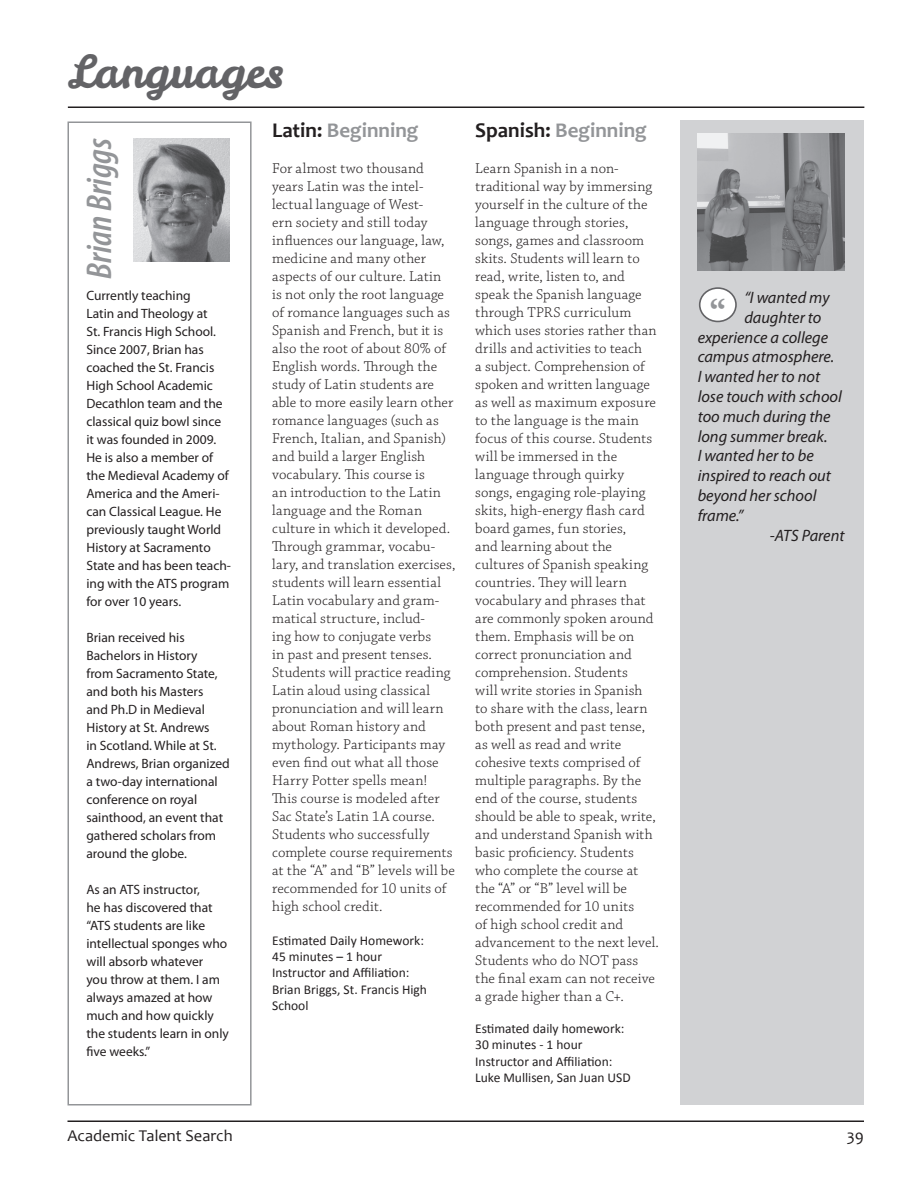
<style>
.page{position:relative;width:918px;height:1188px;background:#fff}
.page>*{position:absolute;margin:0;border:0;box-sizing:border-box;transform-origin:0 0}
.t1{font:45px "Leckerli One";color:#636366}
.t2{font:700 38.85px "Garamond Premr Pro";color:#939598}
.t3{font:italic 600 condensed 36px "Myriad Pro";letter-spacing:-.005em;color:#939598}
.t4{font:700 21px "Candara";color:#939598}
.t5{font:italic 16.5px "Myriad Pro";color:#231f20}
.t6{font:16.5px "Candara";color:#231f20}
.t7{font:300 15px/18px "Chaparral Pro";letter-spacing:.01em;color:#231f20}
.t8{font:13.5px/18px "Myriad Pro";color:#231f20}
.t9{font:13.5px/16.2px "Calibri";color:#231f20}
.s1{color:#231f20}
</style>
<div class="page">
<hr style="left:68px;top:1120px;width:796px;height:2px;background:#231f20">
<div style="left:680px;top:120px;width:184px;height:985px;background:#d1d2d4"></div>
<img style="left:698px;top:134px;width:147px;height:137px">
<hr style="left:68px;top:106px;width:796px;height:2px;background:#231f20">
<div style="left:68px;top:122px;width:184px;height:984px;border:2px solid #939598"></div>
<img style="left:134px;top:138px;width:95px;height:124px">
<div style="left:700px;top:288px;width:36px;height:33px;background:#fff;border-radius:50%"></div>
<div style="left:699px;top:287px;width:38px;height:35px;border:2px solid #636366;border-radius:50%"></div>
<p class="t1" style="left:68px;top:42px;width:217px">Languages</p>
<p class="t4" style="left:272px;top:117px;width:148px"><span class="s1">Latin:</span> Beginning</p>
<p class="t7" style="left:272px;top:160px;width:185px">For almost two thousand years Latin was the intel&shy;lectual language of West-<br>ern society and still today influences our language, law, medicine and many other aspects of our culture. Latin<br>is not only the root language of romance languages such as<br>Spanish and French, but it is also the root of about 80% of<br>English words. Through the study of Latin students are able to more easily learn other romance languages (such as<br>French, Italian, and Spanish) and build a larger English vocabulary. This course is<br>an introduction to the Latin language and the Roman culture in which it developed.<br>Through grammar, vocabu&shy;lary, and translation exercises, students will learn essential<br>Latin vocabulary and gram&shy;matical structure, includ-<br>ing how to conjugate verbs<br>in past and present tenses.<br>Students will practice reading<br>Latin aloud using classical pronunciation and will learn about Roman history and mythology. Participants may even find out what all those<br>Harry Potter spells mean!<br>This course is modeled after<br>Sac State’s Latin 1A course.<br>Students who successfully complete course requirements at the “A” and “B” levels will be recommended for 10 units of high school credit.</p>
<p class="t9" style="left:272px;top:932px;width:156px">Estimated Daily Homework:<br>45 minutes – 1 hour<br>Instructor and Affiliation:<br>Brian Briggs, St. Francis High<br>School</p>
<p class="t3" style="left:77px;top:279px;width:142px;rotate:-90deg">Brian Briggs</p>
<p class="t8" style="left:86px;top:286px;width:146px">Currently teaching<br>Latin and Theology at<br>St. Francis High School.<br>Since 2007, Brian has coached the St. Francis<br>High School Academic<br>Decathlon team and the classical quiz bowl since it was founded in 2009.<br>He is also a member of the Medieval Academy of<br>America and the Ameri&shy;can Classical League. He previously taught World<br>History at Sacramento<br>State and has been teach&shy;ing with the ATS program for over 10 years.</p>
<p class="t8" style="left:86px;top:628px;width:145px">Brian received his<br>Bachelors in History<br>from Sacramento State, and both his Masters<br>and Ph.D in Medieval<br>History at St. Andrews<br>in Scotland. While at St.<br>Andrews, Brian organized a two-day international conference on royal sainthood, an event that gathered scholars from around the globe.</p>
<p class="t8" style="left:86px;top:880px;width:144px">As an ATS instructor,<br>he has discovered that “ATS students are like intellectual sponges who will absorb whatever<br>you throw at them. I am always amazed at how much and how quickly the students learn in only five weeks.”</p>
<p class="t4" style="left:475px;top:117px;width:173px"><span class="s1">Spanish:</span> Beginning</p>
<p class="t7" style="left:475px;top:160px;width:185px">Learn Spanish in a non&shy;traditional way by immersing yourself in the culture of the language through stories, songs, games and classroom skits. Students will learn to read, write, listen to, and speak the Spanish language through TPRS curriculum which uses stories rather than drills and activities to teach<br>a subject. Comprehension of spoken and written language as well as maximum exposure to the language is the main focus of this course. Students will be immersed in the language through quirky songs, engaging role-playing skits, high-energy flash card board games, fun stories,<br>and learning about the cultures of Spanish speaking countries. They will learn vocabulary and phrases that are commonly spoken around them. Emphasis will be on correct pronunciation and comprehension. Students<br>will write stories in Spanish<br>to share with the class, learn both present and past tense, as well as read and write cohesive texts comprised of multiple paragraphs. By the end of the course, students should be able to speak, write, and understand Spanish with basic proficiency. Students who complete the course at the “A” or “B” level will be recommended for 10 units<br>of high school credit and advancement to the next level.<br>Students who do NOT pass the final exam can not receive a grade higher than a C+.</p>
<p class="t9" style="left:475px;top:1021px;width:157px">Estimated daily homework:<br>30 minutes - 1 hour<br>Instructor and Affiliation:<br>Luke Mullisen, San Juan USD</p>
<p class="t5" style="left:744px;top:287px;width:87px">“I wanted my</p>
<p class="t5" style="left:744px;top:307px;width:79px">daughter to</p>
<p class="t5" style="left:698px;top:327px;width:132px">experience a college</p>
<p class="t5" style="left:698px;top:347px;width:138px">campus atmosphere.</p>
<p class="t5" style="left:698px;top:366px;width:124px">I wanted her to not</p>
<p class="t5" style="left:698px;top:386px;width:146px">lose touch with school</p>
<p class="t5" style="left:698px;top:406px;width:135px">too much during the</p>
<p class="t5" style="left:698px;top:426px;width:131px">long summer break.</p>
<p class="t5" style="left:698px;top:446px;width:118px">I wanted her to be</p>
<p class="t5" style="left:698px;top:465px;width:135px">inspired to reach out</p>
<p class="t5" style="left:698px;top:485px;width:120px">beyond her school</p>
<p class="t5" style="left:698px;top:505px;width:47px">frame.”</p>
<p class="t5" style="left:770px;top:525px;width:76px">-ATS Parent</p>
<p class="t2" style="left:709px;top:289px;width:18px">“</p>
<p class="t6" style="left:68px;top:1126px;width:167px">Academic Talent Search</p>
<p class="t6" style="left:847px;top:1126px;width:19px">39</p>
</div>
